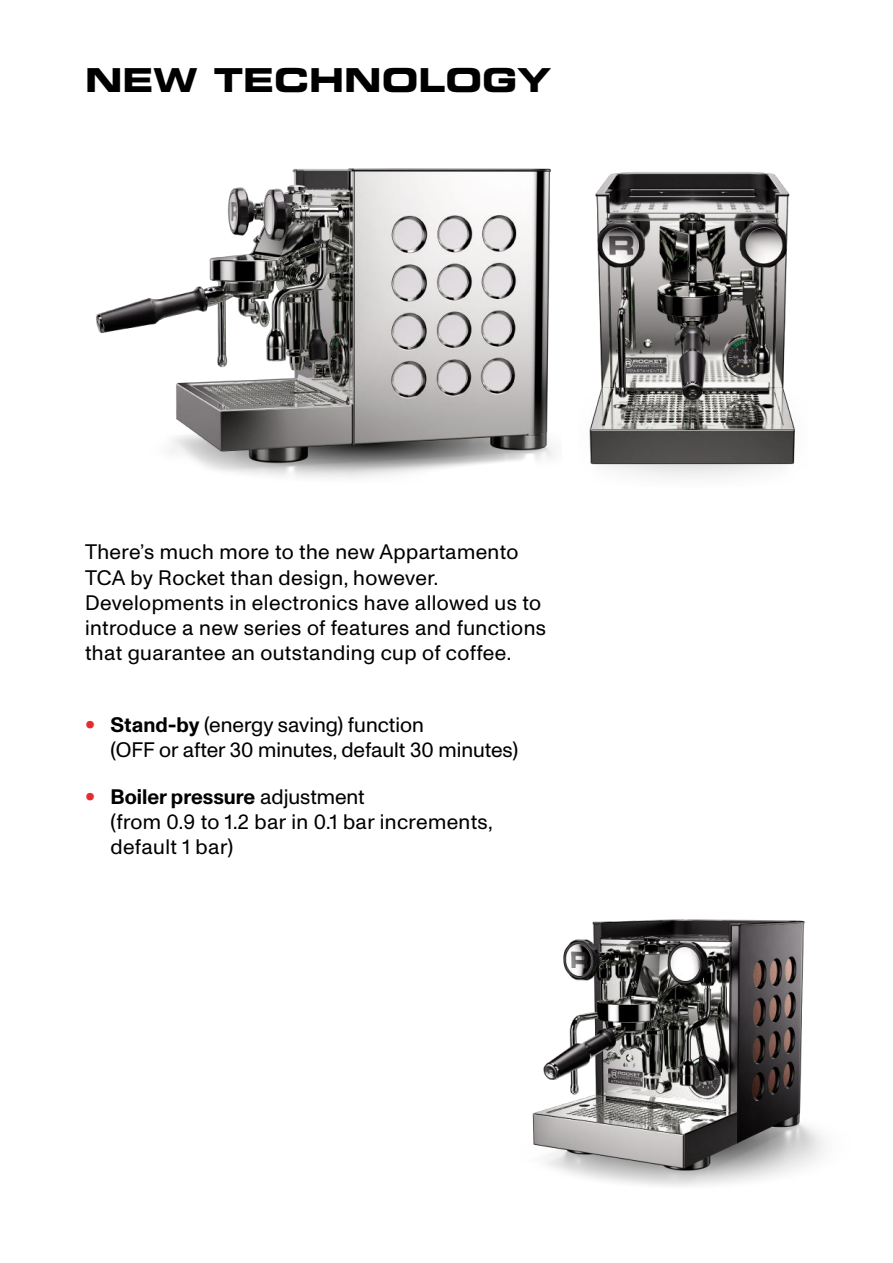
<style>
.page{position:relative;width:893px;height:1263px;background:#fff}
.page>*{position:absolute;margin:0;border:0;box-sizing:border-box;transform-origin:0 0}
.t1{font:33px "Eurostile Bold Extended Two";color:#000}
.t2{font:21px/25.2px "ABC Monument Grotesk";letter-spacing:.02em;color:#000}
.t3{font:21px/25.2px "ABC Monument Grotesk";color:#000}
.s1{font-weight:700;font-size:24px;color:#e62b2e}
.s2{font-weight:700}
</style>
<div class="page">
<img style="left:96px;top:168px;width:459px;height:310px">
<img style="left:532px;top:919px;width:293px;height:267px">
<img style="left:589px;top:172px;width:207px;height:306px">
<h1 class="t1" style="left:85px;top:61px;width:468px">NEW TECHNOLOGY</h1>
<p class="t2" style="left:85px;top:541px;width:462px">There’s much more to the new Appartamento TCA by Rocket than design, however.<br>Developments in electronics have allowed us to introduce a new series of features and functions that guarantee an outstanding cup of coffee.</p>
<p class="t3" style="left:111px;top:714px;width:409px;text-indent:-26px"><span class="s1">•</span> <span class="s2">Stand-by</span> (energy saving) function<br>(OFF or after 30 minutes, default 30 minutes)</p>
<p class="t2" style="left:111px;top:786px;width:384px;text-indent:-26px"><span class="s1">•</span> <span class="s2">Boiler pressure</span> adjustment<br>(from 0.9 to 1.2 bar in 0.1 bar increments, default 1 bar)</p>
</div>
